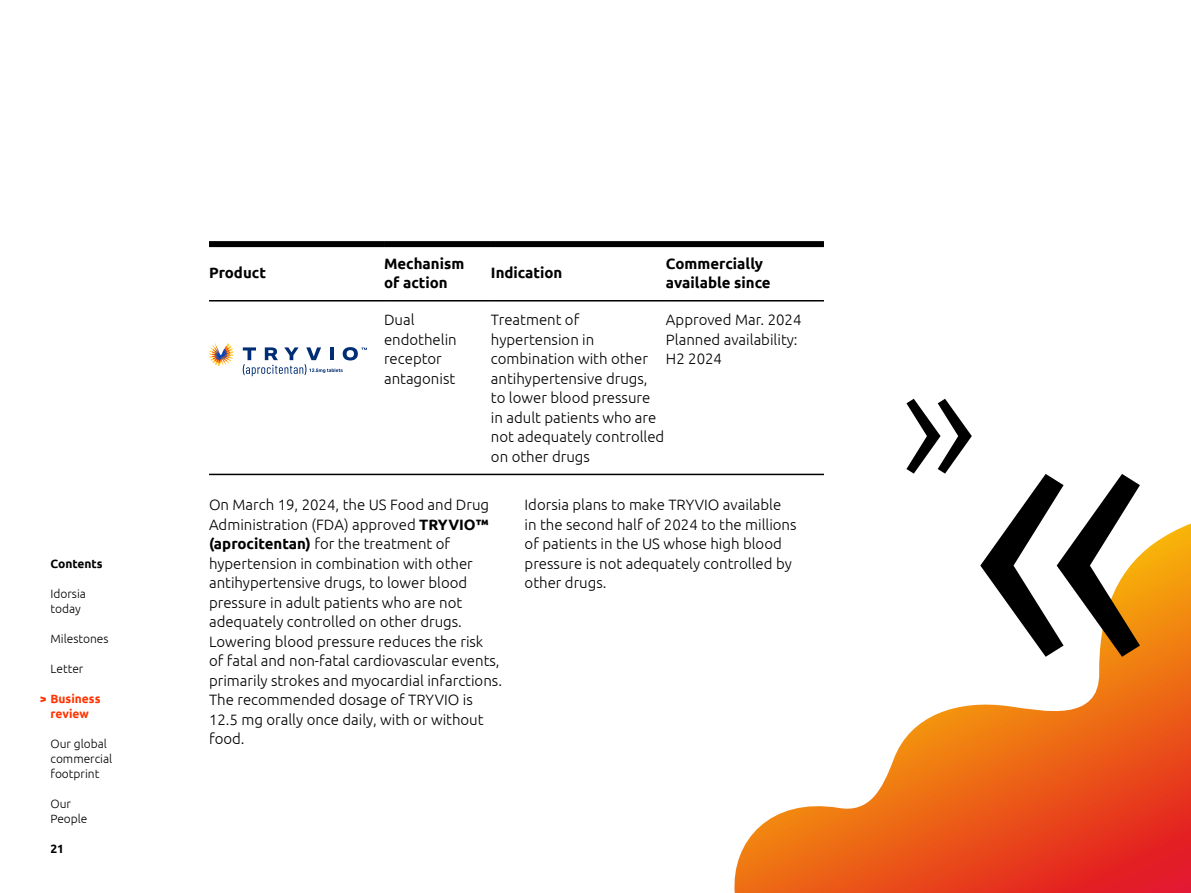
<style>
.page{position:relative;width:1191px;height:893px;background:#fff}
.page>*{position:absolute;margin:0;border:0;box-sizing:border-box;transform-origin:0 0}
.t1{font:300 15px/19.5px "Ubuntu";color:#000}
.t2{font:700 15px/19.5px "Ubuntu";color:#000}
.t3{font:300 12px/15px "Ubuntu";color:#000}
.t4{font:700 12px/15px "Ubuntu";color:#f30;text-align:center}
.t5{font:700 12px "Ubuntu";color:#000}
.s1{font-weight:700}
</style>
<div class="page">
<svg style="left:734px;top:523px;width:457px;height:370px"></svg>
<svg style="left:906px;top:399px;width:65px;height:75px"></svg>
<svg style="left:980px;top:474px;width:160px;height:183px"></svg>
<svg style="left:209px;top:343px;width:25px;height:23px"></svg>
<svg style="left:243px;top:347px;width:124px;height:29px"></svg>
<hr style="left:209px;top:300px;width:175px;height:1px;background:#000">
<hr style="left:384px;top:300px;width:107px;height:1px;background:#000">
<hr style="left:491px;top:300px;width:175px;height:1px;background:#000">
<hr style="left:666px;top:300px;width:158px;height:1px;background:#000">
<div style="left:209px;top:241px;width:175px;height:6px;background:#000"></div>
<div style="left:384px;top:241px;width:107px;height:6px;background:#000"></div>
<div style="left:491px;top:241px;width:175px;height:6px;background:#000"></div>
<div style="left:666px;top:241px;width:158px;height:6px;background:#000"></div>
<hr style="left:209px;top:474px;width:175px;height:1px;background:#000">
<hr style="left:384px;top:474px;width:107px;height:1px;background:#000">
<hr style="left:491px;top:474px;width:175px;height:1px;background:#000">
<hr style="left:666px;top:474px;width:158px;height:1px;background:#000">
<p class="t5" style="left:50px;top:556px;width:54px">Contents</p>
<p class="t3" style="left:50px;top:585px;width:37px">Idorsia today</p>
<p class="t3" style="left:50px;top:630px;width:60px">Milestones</p>
<p class="t3" style="left:50px;top:660px;width:34px">Letter</p>
<p class="t4" style="left:40px;top:691px;width:62px">&gt; Business review</p>
<p class="t3" style="left:50px;top:735px;width:63px">Our global commercial footprint</p>
<p class="t3" style="left:50px;top:795px;width:39px">Our<br>People</p>
<p class="t5" style="left:50px;top:841px;width:15px">21</p>
<p class="t2" style="left:209px;top:263px;width:58px">Product</p>
<p class="t2" style="left:384px;top:253px;width:82px">Mechanism of action</p>
<p class="t2" style="left:491px;top:263px;width:73px">Indication</p>
<p class="t2" style="left:666px;top:253px;width:106px">Commercially available since</p>
<p class="t1" style="left:384px;top:310px;width:74px">Dual endothelin receptor antagonist</p>
<p class="t1" style="left:491px;top:310px;width:175px">Treatment of hypertension in combination with other antihypertensive drugs, to lower blood pressure in adult patients who are not adequately controlled on other drugs</p>
<p class="t1" style="left:666px;top:310px;width:137px">Approved Mar. 2024<br>Planned availability:<br>H2 2024</p>
<p class="t1" style="left:209px;top:495px;width:294px">On March 19, 2024, the US Food and Drug Administration (FDA) approved <span class="s1">TRYVIO™ (aprocitentan)</span> for the treatment of hypertension in combination with other antihypertensive drugs, to lower blood pressure in adult patients who are not adequately controlled on other drugs.<br>Lowering blood pressure reduces the risk<br>of fatal and non-fatal cardiovascular events, primarily strokes and myocardial infarctions.<br>The recommended dosage of TRYVIO is 12.5 mg orally once daily, with or without food.</p>
<p class="t1" style="left:524px;top:495px;width:273px">Idorsia plans to make TRYVIO available in the second half of 2024 to the millions of patients in the US whose high blood pressure is not adequately controlled by other drugs.</p>
</div>
